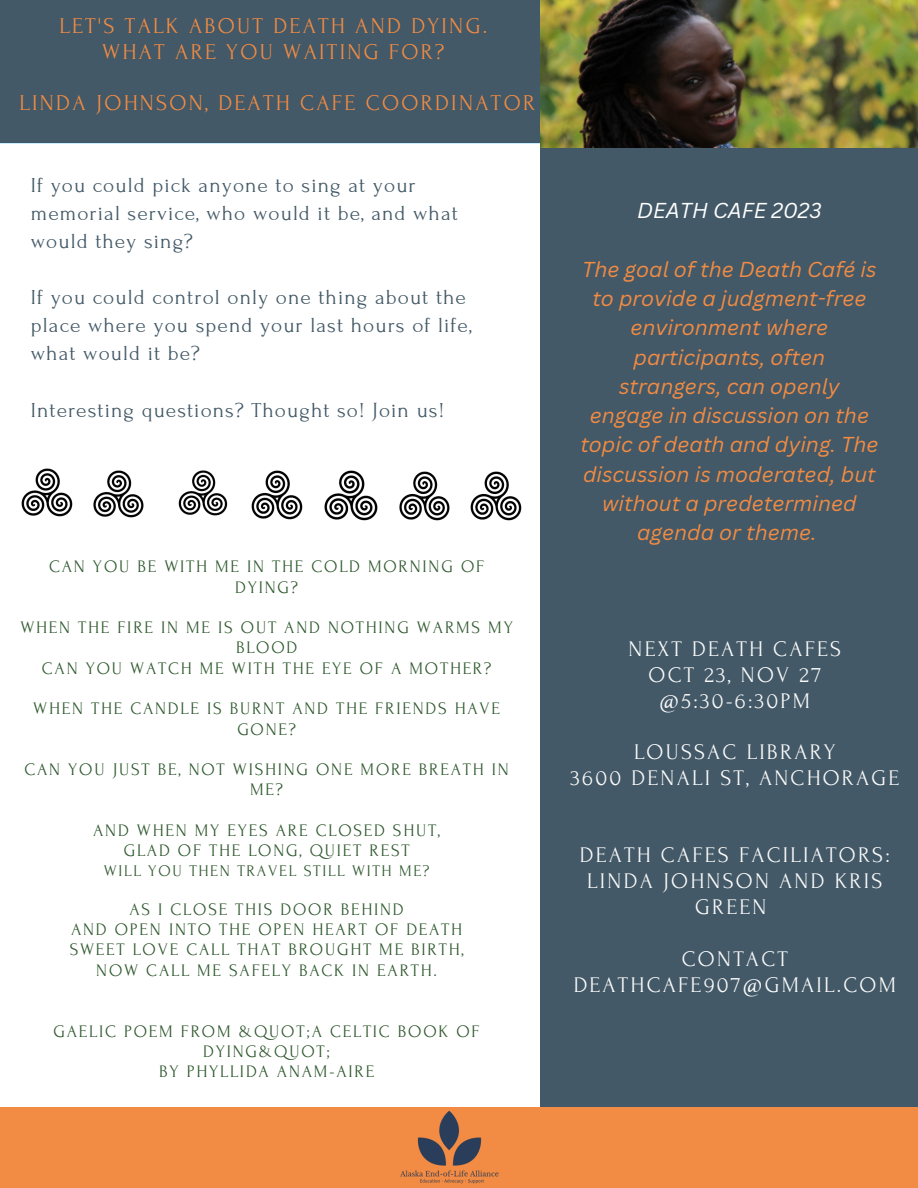
<style>
.page{position:relative;width:918px;height:1188px;background:#fff}
.page>*{position:absolute;margin:0;border:0;box-sizing:border-box;transform-origin:0 0}
.t1{font:22.5px "Forum";letter-spacing:.1em;color:#f28b43}
.t2{font:22.2px/25.8px "Forum";letter-spacing:.1em;color:#fafafa;text-align:center}
.t3{font:21.3px/28.2px "Forum";letter-spacing:.05em;color:#435967}
.t4{font:italic 21px/29.2px "Canva Sans";color:#f28b43;text-align:center}
.t5{font:italic 21px "Canva Sans";color:#fff}
.t6{font:17.55px/20.2px "Forum";letter-spacing:.1em;color:#2f592e;text-align:center}
.t7{font:16.2px "Forum";letter-spacing:.1em;color:#2f592e}
</style>
<div class="page">
<div style="left:541px;top:104px;width:377px;height:1084px;background:#435967"></div>
<div style="left:0;top:1107px;width:918px;height:81px;background:#f28b43"></div>
<img style="left:400px;top:1110px;width:99px;height:74px">
<div style="left:0;top:0;width:918px;height:143px;background:#435967"></div>
<img style="left:541px;top:0;width:377px;height:147px">
<img style="left:251px;top:470px;width:52px;height:50px">
<img style="left:324px;top:470px;width:54px;height:51px">
<img style="left:399px;top:471px;width:51px;height:50px">
<img style="left:178px;top:470px;width:50px;height:46px">
<img style="left:93px;top:470px;width:51px;height:48px">
<img style="left:470px;top:471px;width:71px;height:50px">
<img style="left:21px;top:468px;width:52px;height:49px">
<p class="t1" style="left:59px;top:13px;width:429px">LET'S TALK ABOUT DEATH AND DYING.</p>
<p class="t1" style="left:102px;top:39px;width:344px">WHAT ARE YOU WAITING FOR?</p>
<p class="t1" style="left:20px;top:91px;width:517px">LINDA JOHNSON, DEATH CAFE COORDINATOR</p>
<p class="t3" style="left:31px;top:171px;width:429px">If you could pick anyone to sing at your memorial service, who would it be, and what would they sing?</p>
<p class="t3" style="left:31px;top:284px;width:442px">If you could control only one thing about the place where you spend your last hours of life, what would it be?</p>
<p class="t3" style="left:31px;top:396px;width:415px">Interesting questions? Thought so! Join us!</p>
<p class="t6" style="left:49px;top:557px;width:437px">CAN YOU BE WITH ME IN THE COLD MORNING OF<br>DYING?</p>
<p class="t6" style="left:20px;top:618px;width:494px">WHEN THE FIRE IN ME IS OUT AND NOTHING WARMS MY<br>BLOOD</p>
<p class="t6" style="left:42px;top:658px;width:451px">CAN YOU WATCH ME WITH THE EYE OF A MOTHER?</p>
<p class="t6" style="left:33px;top:699px;width:468px">WHEN THE CANDLE IS BURNT AND THE FRIENDS HAVE<br>GONE?</p>
<p class="t6" style="left:24px;top:760px;width:486px">CAN YOU JUST BE, NOT WISHING ONE MORE BREATH IN<br>ME?</p>
<p class="t6" style="left:93px;top:820px;width:348px">AND WHEN MY EYES ARE CLOSED SHUT,</p>
<p class="t6" style="left:124px;top:841px;width:287px">GLAD OF THE LONG, QUIET REST</p>
<p class="t7" style="left:104px;top:863px;width:327px">WILL YOU THEN TRAVEL STILL WITH ME?</p>
<p class="t6" style="left:130px;top:899px;width:276px">AS I CLOSE THIS DOOR BEHIND</p>
<p class="t6" style="left:71px;top:920px;width:393px">AND OPEN INTO THE OPEN HEART OF DEATH</p>
<p class="t6" style="left:70px;top:940px;width:395px">SWEET LOVE CALL THAT BROUGHT ME BIRTH,</p>
<p class="t6" style="left:96px;top:960px;width:342px">NOW CALL ME SAFELY BACK IN EARTH.</p>
<p class="t6" style="left:54px;top:1021px;width:428px">GAELIC POEM FROM &amp;QUOT;A CELTIC BOOK OF<br>DYING&amp;QUOT;</p>
<p class="t6" style="left:159px;top:1062px;width:217px">BY PHYLLIDA ANAM-AIRE</p>
<p class="t5" style="left:637px;top:196px;width:186px">DEATH CAFE 2023</p>
<p class="t4" style="left:580px;top:254px;width:300px">The goal of the Death Café is to provide a judgment-free environment where participants, often strangers, can openly engage in discussion on the topic of death and dying. The discussion is moderated, but without a predetermined agenda or theme.</p>
<p class="t2" style="left:629px;top:636px;width:214px">NEXT DEATH CAFES</p>
<p class="t2" style="left:649px;top:662px;width:174px">OCT 23, NOV 27</p>
<p class="t2" style="left:660px;top:688px;width:152px">@5:30-6:30PM</p>
<p class="t2" style="left:634px;top:740px;width:203px">LOUSSAC LIBRARY</p>
<p class="t2" style="left:571px;top:765px;width:330px">3600 DENALI ST, ANCHORAGE</p>
<p class="t2" style="left:580px;top:843px;width:312px">DEATH CAFES FACILIATORS:<br>LINDA JOHNSON AND KRIS<br>GREEN</p>
<p class="t2" style="left:682px;top:946px;width:108px">CONTACT</p>
<p class="t2" style="left:574px;top:972px;width:324px">DEATHCAFE907@GMAIL.COM</p>
</div>
